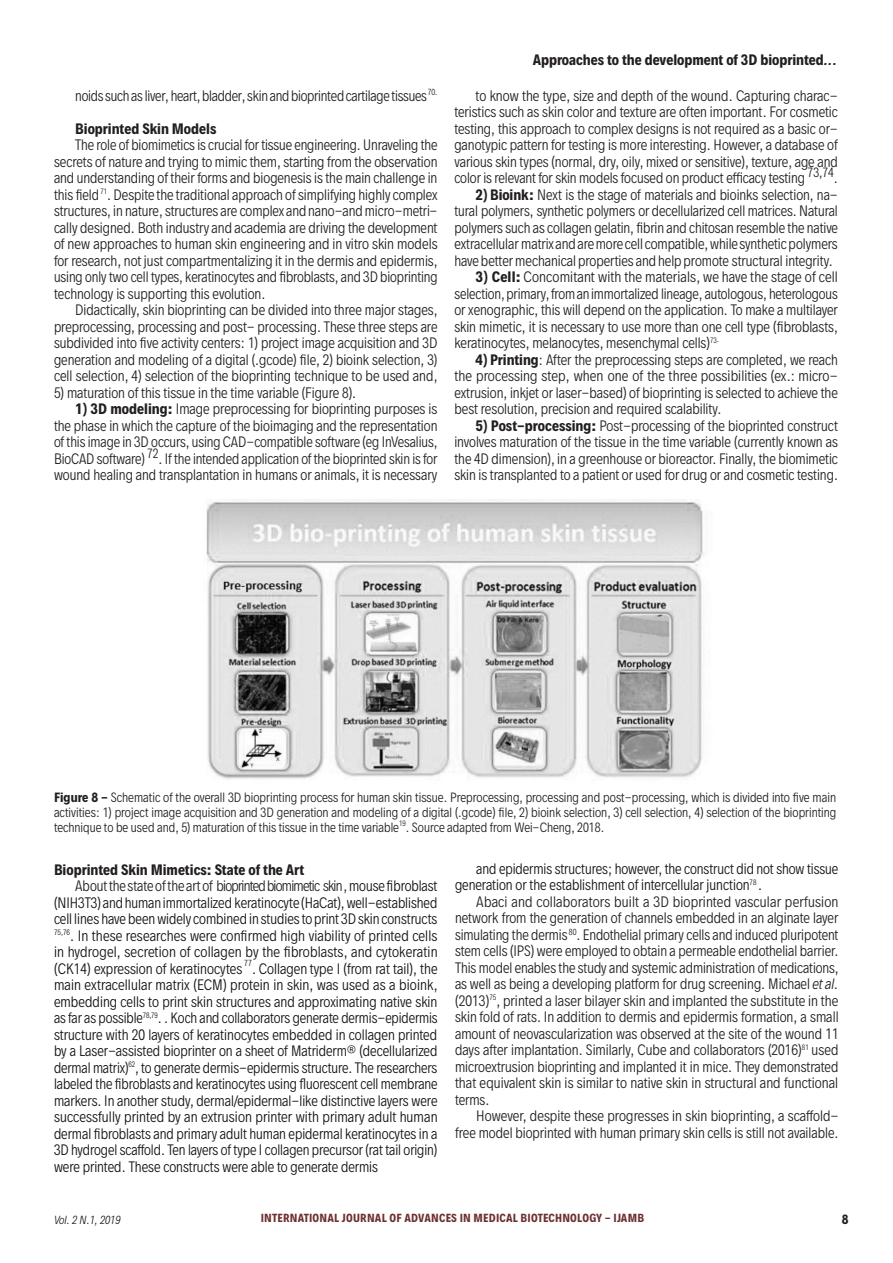
<style>
.page{position:relative;width:893px;height:1263px;background:#fff}
.page>*{position:absolute;margin:0;border:0;box-sizing:border-box;transform-origin:0 0}
.Estilo_de_parágrafo{font:300 13.5px/16.5px "Decalotype";color:#231f20;text-align:justify}
.Estilo_de_parágrafo-2{font:300 13.5px/16.5px "Decalotype";color:#121312;text-align:justify}
.Estilo_de_parágrafo-3{font:700 13.5px "Decalotype";color:#231f20}
.Estilo_de_parágrafo-4{font:300 12px/15px "Decalotype";color:#231f20;text-align:justify}
.t1{font:700 12px "Decalotype";color:#231f20}
.t2{font:700 10.5px "Decalotype";letter-spacing:.02em;color:#6d2f30}
.t3{font:italic 300 10.5px "Decalotype";color:#231f20}
.Estilo_de_parágrafo-5{font:300 7.8px "Decalotype";color:#121312}
.Estilo_de_parágrafo-6{font:300 7.05px "Decalotype";color:#231f20}
.s1{font-weight:700}
.s2{font-weight:500;font-style:italic}
.s3{color:#231f20}
.s4{font-style:italic}
</style>
<div class="page">
<img style="left:206px;top:500px;width:501px;height:279px">
<p class="Estilo_de_parágrafo" style="left:75px;top:87px;width:364px">noids such as liver, heart, bladder, skin and bioprinted cartilage tissues <sup>70.</sup></p>
<p class="Estilo_de_parágrafo-3" style="left:75px;top:119px;width:143px">Bioprinted Skin Models</p>
<p class="Estilo_de_parágrafo" style="left:54px;top:137px;width:385px;text-indent:21px">The role of biomimetics is crucial for tissue engineering. Unraveling the secrets of nature and trying to mimic them, starting from the observation and understanding of their forms and biogenesis is the main challenge in this field <sup>71</sup>. Despite the traditional approach of simplifying highly complex structures, in nature, structures are complex and nano-and micro-metri&shy;cally designed. Both industry and academia are driving the development of new approaches to human skin engineering and in vitro skin models for research, not just compartmentalizing it in the dermis and epidermis, using only two cell types, keratinocytes and fibroblasts, and 3D bioprinting technology is supporting this evolution.</p>
<p class="Estilo_de_parágrafo" style="left:54px;top:302px;width:385px;text-indent:21px">Didactically, skin bioprinting can be divided into three major stages, preprocessing, processing and post- processing. These three steps are subdivided into five activity centers: 1) project image acquisition and 3D generation and modeling of a digital (.gcode) file, 2) bioink selection, 3) cell selection, 4) selection of the bioprinting technique to be used and,</p>
<p class="Estilo_de_parágrafo" style="left:54px;top:384px;width:304px">5) maturation of this tissue in the time variable (Figure 8).</p>
<p class="Estilo_de_parágrafo" style="left:54px;top:401px;width:385px;text-indent:21px"><span class="s1">1) 3D modeling:</span> Image preprocessing for bioprinting purposes is the phase in which the capture of the bioimaging and the representation of this image in 3D occurs, using CAD-compatible software (eg InVesalius, BioCAD software) <sup>72</sup>. If the intended application of the bioprinted skin is for wound healing and transplantation in humans or animals, it is necessary</p>
<p class="Estilo_de_parágrafo-3" style="left:533px;top:50px;width:306px">Approaches to the development of 3D bioprinted<span class="s2">...</span></p>
<p class="Estilo_de_parágrafo" style="left:454px;top:87px;width:385px;text-indent:21px">to know the type, size and depth of the wound. Capturing charac&shy;teristics such as skin color and texture are often important. For cosmetic testing, this approach to complex designs is not required as a basic or&shy;ganotypic pattern for testing is more interesting. However, a database of various skin types (normal, dry, oily, mixed or sensitive), texture, age and color is relevant for skin models focused on product efficacy testing <sup>73,74</sup>.</p>
<p class="Estilo_de_parágrafo" style="left:454px;top:186px;width:385px;text-indent:21px"><span class="s1">2) Bioink:</span> Next is the stage of materials and bioinks selection, na&shy;tural polymers, synthetic polymers or decellularized cell matrices. Natural polymers such as collagen gelatin, fibrin and chitosan resemble the native extracellular matrix and are more cell compatible, while synthetic polymers have better mechanical properties and help promote structural integrity.</p>
<p class="Estilo_de_parágrafo" style="left:454px;top:269px;width:385px;text-indent:21px"><span class="s1">3) Cell:</span> Concomitant with the materials, we have the stage of cell selection, primary, from an immortalized lineage, autologous, heterologous or xenographic, this will depend on the application. To make a multilayer skin mimetic, it is necessary to use more than one cell type (fibroblasts, keratinocytes, melanocytes, mesenchymal cells)<sup>73</sup><sup>.</sup></p>
<p class="Estilo_de_parágrafo" style="left:454px;top:351px;width:385px;text-indent:21px"><span class="s1">4) Printing</span>: After the preprocessing steps are completed, we reach the processing step, when one of the three possibilities (ex.: micro&shy;extrusion, inkjet or laser-based) of bioprinting is selected to achieve the best resolution, precision and required scalability.</p>
<p class="Estilo_de_parágrafo" style="left:454px;top:417px;width:385px;text-indent:21px"><span class="s1">5) Post-processing:</span> Post-processing of the bioprinted construct involves maturation of the tissue in the time variable (currently known as the 4D dimension), in a greenhouse or bioreactor. Finally, the biomimetic skin is transplanted to a patient or used for drug or and cosmetic testing.</p>
<p class="Estilo_de_parágrafo-4" style="left:54px;top:789px;width:784px"><span class="s1">Figure 8 -</span> Schematic of the overall 3D bioprinting process for human skin tissue. Preprocessing, processing and post-processing, which is divided into five main activities: 1) project image acquisition and 3D generation and modeling of a digital (.gcode) file, 2) bioink selection, 3) cell selection, 4) selection of the bioprinting technique to be used and, 5) maturation of this tissue in the time variable</p>
<p class="Estilo_de_parágrafo-6" style="left:399px;top:819px;width:8px">19</p>
<p class="Estilo_de_parágrafo-4" style="left:406px;top:819px;width:200px">. Source adapted from Wei-Cheng, 2018.</p>
<p class="Estilo_de_parágrafo-3" style="left:54px;top:860px;width:252px">Bioprinted Skin Mimetics: State of the Art</p>
<p class="Estilo_de_parágrafo-2" style="left:54px;top:878px;width:385px;text-indent:21px"><span class="s3">About the state of the art of bioprinted biomimetic skin ,</span> mouse fibroblast (NIH3T3) and human immortalized keratinocyte (HaCat), well-established cell lines have been widely combined in studies to print 3D skin constructs <sup>75,76</sup>. In these researches were confirmed high viability of printed cells in hydrogel, secretion of collagen by the fibroblasts, and cytokeratin (CK14) expression of keratinocytes</p>
<p class="Estilo_de_parágrafo-5" style="left:244px;top:958px;width:9px">77</p>
<p class="Estilo_de_parágrafo-2" style="left:54px;top:960px;width:385px;text-indent:198px">. Collagen type I (from rat tail), the main extracellular matrix (ECM) protein in skin, was used as a bioink, embedding cells to print skin structures and approximating native skin as far as possible<sup>78,79</sup>. . Koch and collaborators generate dermis-epidermis structure with 20 layers of keratinocytes embedded in collagen printed by a Laser-assisted bioprinter on a sheet of Matriderm® (decellularized dermal matrix)<sup>62</sup>, to generate dermis-epidermis structure. The researchers labeled the fibroblasts and keratinocytes using fluorescent cell membrane markers. In another study, dermal/epidermal-like distinctive layers were successfully printed by an extrusion printer with primary adult human dermal fibroblasts and primary adult human epidermal keratinocytes in a 3D hydrogel scaffold. Ten layers of type I collagen precursor (rat tail origin) were printed. These constructs were able to generate dermis</p>
<p class="Estilo_de_parágrafo-2" style="left:455px;top:860px;width:385px;text-indent:21px">and epidermis structures; however, the construct did not show tissue generation or the establishment of intercellular junction<sup>78</sup> .</p>
<p class="Estilo_de_parágrafo" style="left:455px;top:893px;width:385px;text-indent:21px">Abaci and collaborators built a 3D bioprinted vascular perfusion network from the generation of channels embedded in an alginate layer simulating the dermis <sup>80</sup>. Endothelial primary cells and induced pluripotent stem cells (IPS) were employed to obtain a permeable endothelial barrier.<br>This model enables the study and systemic administration of medications, as well as being a developing platform for drug screening. Michael <span class="s4">et al. </span>(2013)<sup>75</sup>, printed a laser bilayer skin and implanted the substitute in the skin fold of rats. In addition to dermis and epidermis formation, a small amount of neovascularization was observed at the site of the wound 11 days after implantation. Similarly, Cube and collaborators (2016)<sup>81</sup> used microextrusion bioprinting and implanted it in mice. They demonstrated that equivalent skin is similar to native skin in structural and functional terms.</p>
<p class="Estilo_de_parágrafo" style="left:455px;top:1108px;width:385px;text-align:right">However, despite these progresses in skin bioprinting, a scaffold&shy;free model bioprinted with human primary skin cells is still not available.</p>
<p class="t3" style="left:54px;top:1213px;width:68px">Vol. 2 N.1, 2019</p>
<p class="t2" style="left:261px;top:1211px;width:385px">INTERNATIONAL JOURNAL OF ADVANCES IN MEDICAL BIOTECHNOLOGY - IJAMB</p>
<p class="t1" style="left:842px;top:1211px;width:8px">8</p>
</div>
